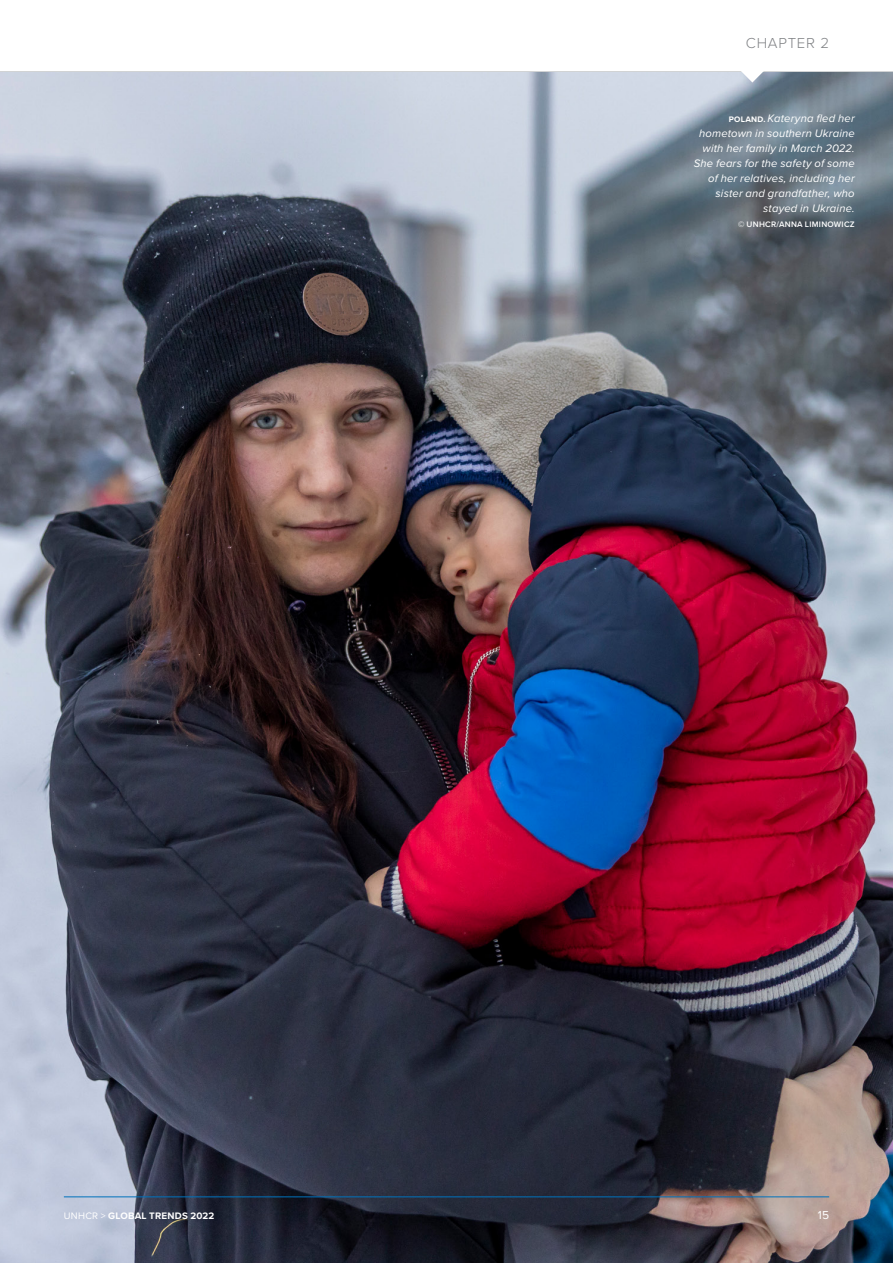
<style>
.page{position:relative;width:893px;height:1263px;background:#fff}
.page>*{position:absolute;margin:0;border:0;box-sizing:border-box;transform-origin:0 0}
.t1{font:300 15px "Proxima Nova";color:#808285}
.t2{font:12px "Proxima Nova";color:#fff}
.t3{font:italic 11.25px/15px "Proxima Nova";letter-spacing:.015em;color:#fff;text-align:right}
.t4{font:700 9.75px "Proxima Nova";letter-spacing:.02em;color:#fff}
.t5{font:600 8.25px "Proxima Nova";letter-spacing:.03em;color:#fff}
.s1{font-weight:700;font-style:normal;font-size:8.25px}
.s2{font-weight:400}
</style>
<div class="page">
<img style="left:0;top:72px;width:893px;height:1191px">
<hr style="left:64px;top:1196px;width:765px;height:1px;background:#0072bc">
<svg style="left:739px;top:71px;width:27px;height:12px"></svg>
<h1 class="t1" style="left:746px;top:32px;width:22px">CHAPTER</h1>
<h1 class="t1" style="left:820px;top:32px;width:10px">2</h1>
<p class="t3" style="left:694px;top:111px;width:162px"><span class="s1">POLAND.</span> Kateryna fled her hometown in southern Ukraine with her family in March 2022.<br>She fears for the safety of some of her relatives, including her sister and grandfather, who stayed in Ukraine.</p>
<p class="t5" style="left:738px;top:218px;width:118px">© UNHCR/ANNA LIMINOWICZ</p>
<p class="t4" style="left:64px;top:1208px;width:152px"><span class="s2">UNHCR &gt;</span> GLOBAL TRENDS 2022</p>
<p class="t2" style="left:818px;top:1206px;width:13px">15</p>
</div>
